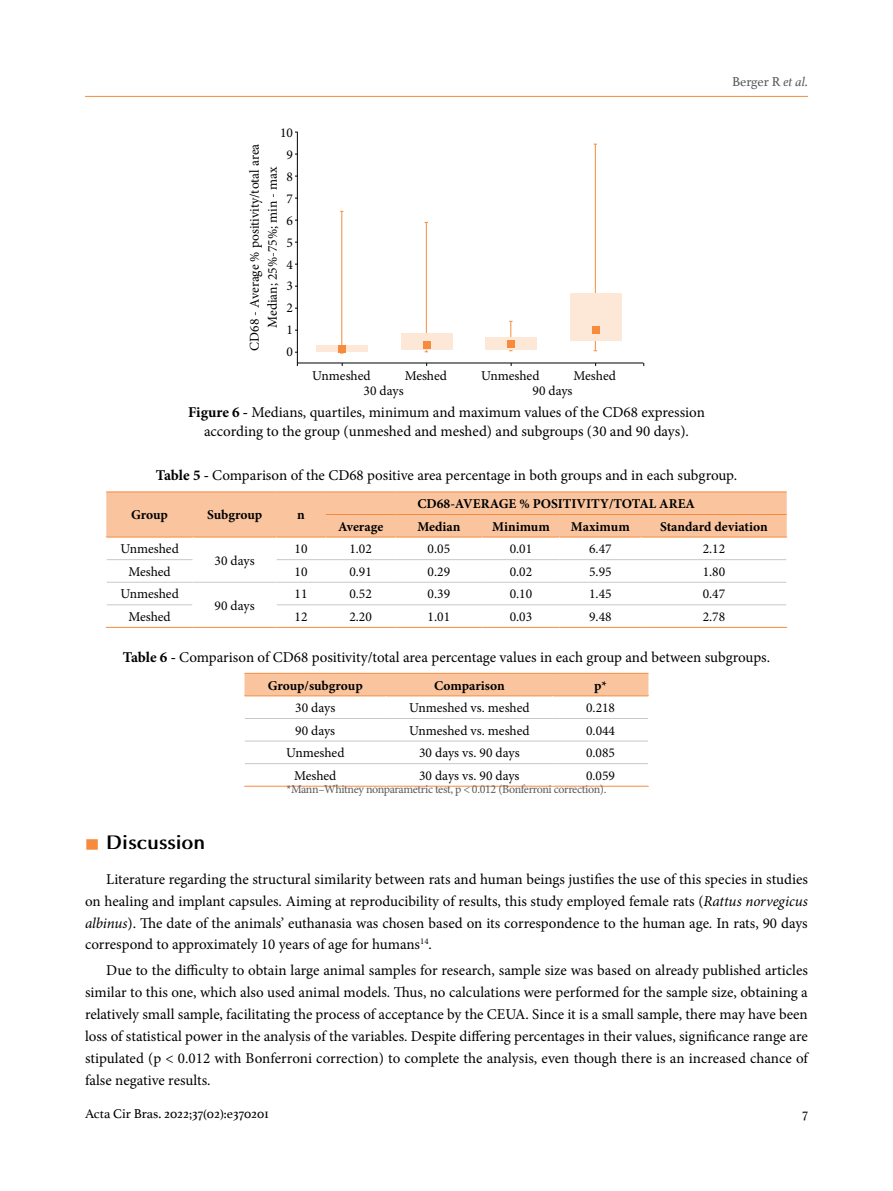
<style>
.page{position:relative;width:893px;height:1191px;background:#fff}
.page>*{position:absolute;margin:0;border:0;box-sizing:border-box;transform-origin:0 0}
.t1{font:700 19.5px "Optima";color:#000}
.t2{font:15px/21.9px "Minion Pro";color:#000;text-align:justify}
.t3{font:13.5px/21.9px "Minion Pro";color:#000;text-align:center}
.t4{font:700 13.5px "Minion Pro";color:#000}
.t5{font:13.5px "Athelas";color:#000}
.t6{font:13.5px "Athelas";color:#58595b}
.t7{font:12px "Minion Pro";letter-spacing:-.03em;color:#58595b}
.s1{font-style:italic}
.s2{font-weight:700}
</style>
<div class="page">
<hr style="left:85px;top:96px;width:723px;height:1px;background:#f68b3d">
<div style="left:86px;top:839px;width:12px;height:10px;background:#f68b3d"></div>
<hr style="left:297px;top:132px;width:1px;height:234px;background:#000">
<hr style="left:297px;top:362px;width:346px;height:1px;background:#000">
<hr style="left:341px;top:211px;width:1px;height:142px;background:#f68b3d">
<hr style="left:426px;top:222px;width:1px;height:130px;background:#f68b3d">
<hr style="left:510px;top:321px;width:1px;height:30px;background:#f68b3d">
<hr style="left:595px;top:144px;width:1px;height:207px;background:#f68b3d">
<div style="left:317px;top:345px;width:51px;height:7px;background:#fde8d8"></div>
<div style="left:401px;top:334px;width:52px;height:16px;background:#fde8d8"></div>
<div style="left:486px;top:338px;width:51px;height:12px;background:#fde8d8"></div>
<div style="left:570px;top:293px;width:52px;height:48px;background:#fde8d8"></div>
<div style="left:338px;top:345px;width:8px;height:8px;background:#f68b3d"></div>
<div style="left:423px;top:341px;width:7px;height:8px;background:#f68b3d"></div>
<div style="left:507px;top:340px;width:8px;height:8px;background:#f68b3d"></div>
<div style="left:592px;top:326px;width:7px;height:8px;background:#f68b3d"></div>
<hr style="left:106px;top:491px;width:87px;height:1px;background:#f68b3d">
<hr style="left:193px;top:491px;width:83px;height:1px;background:#f68b3d">
<hr style="left:276px;top:491px;width:50px;height:1px;background:#f68b3d">
<hr style="left:326px;top:491px;width:70px;height:1px;background:#f68b3d">
<hr style="left:396px;top:491px;width:86px;height:1px;background:#f68b3d">
<hr style="left:482px;top:491px;width:78px;height:1px;background:#f68b3d">
<hr style="left:560px;top:491px;width:81px;height:1px;background:#f68b3d">
<hr style="left:641px;top:491px;width:146px;height:1px;background:#f68b3d">
<hr style="left:106px;top:627px;width:87px;height:1px;background:#f68b3d">
<hr style="left:276px;top:627px;width:50px;height:1px;background:#f68b3d">
<hr style="left:326px;top:627px;width:70px;height:1px;background:#f68b3d">
<hr style="left:396px;top:627px;width:86px;height:1px;background:#f68b3d">
<hr style="left:482px;top:627px;width:78px;height:1px;background:#f68b3d">
<hr style="left:560px;top:627px;width:81px;height:1px;background:#f68b3d">
<hr style="left:641px;top:627px;width:146px;height:1px;background:#f68b3d">
<svg style="left:106px;top:492px;width:681px;height:135px"></svg>
<hr style="left:193px;top:627px;width:83px;height:1px;background:#f68b3d">
<hr style="left:244px;top:786px;width:142px;height:1px;background:#f68b3d">
<hr style="left:386px;top:786px;width:167px;height:1px;background:#f68b3d">
<hr style="left:553px;top:786px;width:96px;height:1px;background:#f68b3d">
<svg style="left:244px;top:673px;width:405px;height:113px"></svg>
<hr style="left:245px;top:718px;width:141px;height:1px;background:#c7c8ca">
<hr style="left:386px;top:718px;width:167px;height:1px;background:#c7c8ca">
<hr style="left:553px;top:718px;width:95px;height:1px;background:#c7c8ca">
<hr style="left:245px;top:740px;width:141px;height:1px;background:#c7c8ca">
<hr style="left:386px;top:740px;width:167px;height:1px;background:#c7c8ca">
<hr style="left:553px;top:740px;width:95px;height:1px;background:#c7c8ca">
<hr style="left:245px;top:763px;width:141px;height:1px;background:#c7c8ca">
<hr style="left:386px;top:763px;width:167px;height:1px;background:#c7c8ca">
<hr style="left:553px;top:763px;width:95px;height:1px;background:#c7c8ca">
<p class="t3" style="left:280px;top:122px;width:14px">10<br>9<br>8<br>7<br>6<br>5<br>4<br>3<br>2<br>1<br>0</p>
<p class="t3" style="left:245px;top:350px;width:208px;line-height:18.1px;rotate:-90deg">CD68 - Average % positivity/total area<br>Median; 25%-75%; min - max</p>
<p class="t3" style="left:312px;top:364px;width:60px">Unmeshed</p>
<p class="t3" style="left:405px;top:364px;width:44px">Meshed</p>
<p class="t3" style="left:481px;top:364px;width:60px">Unmeshed</p>
<p class="t3" style="left:574px;top:364px;width:44px">Meshed</p>
<p class="t6" style="left:732px;top:71px;width:77px">Berger R <span class="s1">et al.</span></p>
<p class="t3" style="left:364px;top:379px;width:42px">30 days</p>
<p class="t3" style="left:532px;top:379px;width:42px">90 days</p>
<p class="t2" style="left:188px;top:403px;width:518px;line-height:18.8px;text-align:center"><span class="s2">Figure 6 -</span> Medians, quartiles, minimum and maximum values of the CD68 expression according to the group (unmeshed and meshed) and subgroups (30 and 90 days).</p>
<p class="t2" style="left:156px;top:465px;width:583px"><span class="s2">Table 5 -</span> Comparison of the CD68 positive area percentage in both groups and in each subgroup.</p>
<p class="t4" style="left:131px;top:505px;width:38px">Group</p>
<p class="t4" style="left:207px;top:505px;width:57px">Subgroup</p>
<p class="t4" style="left:297px;top:505px;width:9px">n</p>
<p class="t4" style="left:417px;top:494px;width:279px">CD68-AVERAGE % POSITIVITY/TOTAL AREA</p>
<p class="t4" style="left:338px;top:517px;width:47px">Average</p>
<p class="t4" style="left:417px;top:517px;width:45px">Median</p>
<p class="t4" style="left:492px;top:517px;width:59px">Minimum</p>
<p class="t4" style="left:571px;top:517px;width:60px">Maximum</p>
<p class="t4" style="left:660px;top:517px;width:109px">Standard deviation</p>
<p class="t3" style="left:120px;top:538px;width:60px">Unmeshed</p>
<p class="t3" style="left:295px;top:538px;width:14px">10</p>
<p class="t3" style="left:349px;top:538px;width:24px">1.02</p>
<p class="t3" style="left:428px;top:538px;width:24px">0.05</p>
<p class="t3" style="left:510px;top:538px;width:24px">0.01</p>
<p class="t3" style="left:589px;top:538px;width:24px">6.47</p>
<p class="t3" style="left:703px;top:538px;width:24px">2.12</p>
<p class="t3" style="left:215px;top:549px;width:42px">30 days</p>
<p class="t3" style="left:128px;top:560px;width:44px">Meshed</p>
<p class="t3" style="left:295px;top:560px;width:14px">10</p>
<p class="t3" style="left:349px;top:560px;width:24px">0.91</p>
<p class="t3" style="left:428px;top:560px;width:24px">0.29</p>
<p class="t3" style="left:510px;top:560px;width:24px">0.02</p>
<p class="t3" style="left:589px;top:560px;width:24px">5.95</p>
<p class="t3" style="left:703px;top:560px;width:24px">1.80</p>
<p class="t3" style="left:120px;top:583px;width:60px">Unmeshed</p>
<p class="t3" style="left:215px;top:594px;width:42px">90 days</p>
<p class="t3" style="left:295px;top:583px;width:14px">11</p>
<p class="t3" style="left:349px;top:583px;width:24px">0.52</p>
<p class="t3" style="left:428px;top:583px;width:24px">0.39</p>
<p class="t3" style="left:510px;top:583px;width:24px">0.10</p>
<p class="t3" style="left:589px;top:583px;width:24px">1.45</p>
<p class="t3" style="left:703px;top:583px;width:24px">0.47</p>
<p class="t3" style="left:128px;top:606px;width:44px">Meshed</p>
<p class="t3" style="left:295px;top:606px;width:14px">12</p>
<p class="t3" style="left:349px;top:606px;width:24px">2.20</p>
<p class="t3" style="left:428px;top:606px;width:24px">1.01</p>
<p class="t3" style="left:510px;top:606px;width:24px">0.03</p>
<p class="t3" style="left:589px;top:606px;width:24px">9.48</p>
<p class="t3" style="left:703px;top:606px;width:24px">2.78</p>
<p class="t2" style="left:123px;top:646px;width:649px"><span class="s2">Table 6 -</span> Comparison of CD68 positivity/total area percentage values in each group and between subgroups.</p>
<p class="t4" style="left:268px;top:675px;width:96px">Group/subgroup</p>
<p class="t4" style="left:434px;top:675px;width:72px">Comparison</p>
<p class="t4" style="left:594px;top:675px;width:14px">p*</p>
<p class="t3" style="left:295px;top:697px;width:42px">30 days</p>
<p class="t3" style="left:409px;top:697px;width:122px">Unmeshed vs. meshed</p>
<p class="t3" style="left:586px;top:697px;width:30px">0.218</p>
<p class="t3" style="left:295px;top:719px;width:42px">90 days</p>
<p class="t3" style="left:409px;top:719px;width:122px">Unmeshed vs. meshed</p>
<p class="t3" style="left:586px;top:719px;width:30px">0.044</p>
<p class="t3" style="left:286px;top:742px;width:60px">Unmeshed</p>
<p class="t3" style="left:419px;top:742px;width:102px">30 days vs. 90 days</p>
<p class="t3" style="left:586px;top:742px;width:30px">0.085</p>
<p class="t3" style="left:294px;top:764px;width:44px">Meshed</p>
<p class="t3" style="left:419px;top:764px;width:102px">30 days vs. 90 days</p>
<p class="t3" style="left:586px;top:764px;width:30px">0.059</p>
<p class="t7" style="left:287px;top:781px;width:321px">*Mann–Whitney nonparametric test, p &lt; 0.012 (Bonferroni correction).</p>
<h1 class="t1" style="left:106px;top:830px;width:100px">Discussion</h1>
<p class="t2" style="left:85px;top:868px;width:724px;text-indent:21px">Literature regarding the structural similarity between rats and human beings justifies the use of this species in studies on healing and implant capsules. Aiming at reproducibility of results, this study employed female rats (<span class="s1">Rattus norvegicus albinus</span>). The date of the animals’ euthanasia was chosen based on its correspondence to the human age. In rats, 90 days correspond to approximately 10 years of age for humans<sup>14</sup>.</p>
<p class="t2" style="left:85px;top:959px;width:724px;text-indent:21px">Due to the difficulty to obtain large animal samples for research, sample size was based on already published articles similar to this one, which also used animal models. Thus, no calculations were performed for the sample size, obtaining a relatively small sample, facilitating the process of acceptance by the CEUA. Since it is a small sample, there may have been loss of statistical power in the analysis of the variables. Despite differing percentages in their values, significance range are stipulated (p &lt; 0.012 with Bonferroni correction) to complete the analysis, even though there is an increased chance of false negative results.</p>
<p class="t5" style="left:85px;top:1102px;width:185px">Acta Cir Bras. 2022;37(02):e370201</p>
<p class="t5" style="left:802px;top:1102px;width:7px">7</p>
</div>
